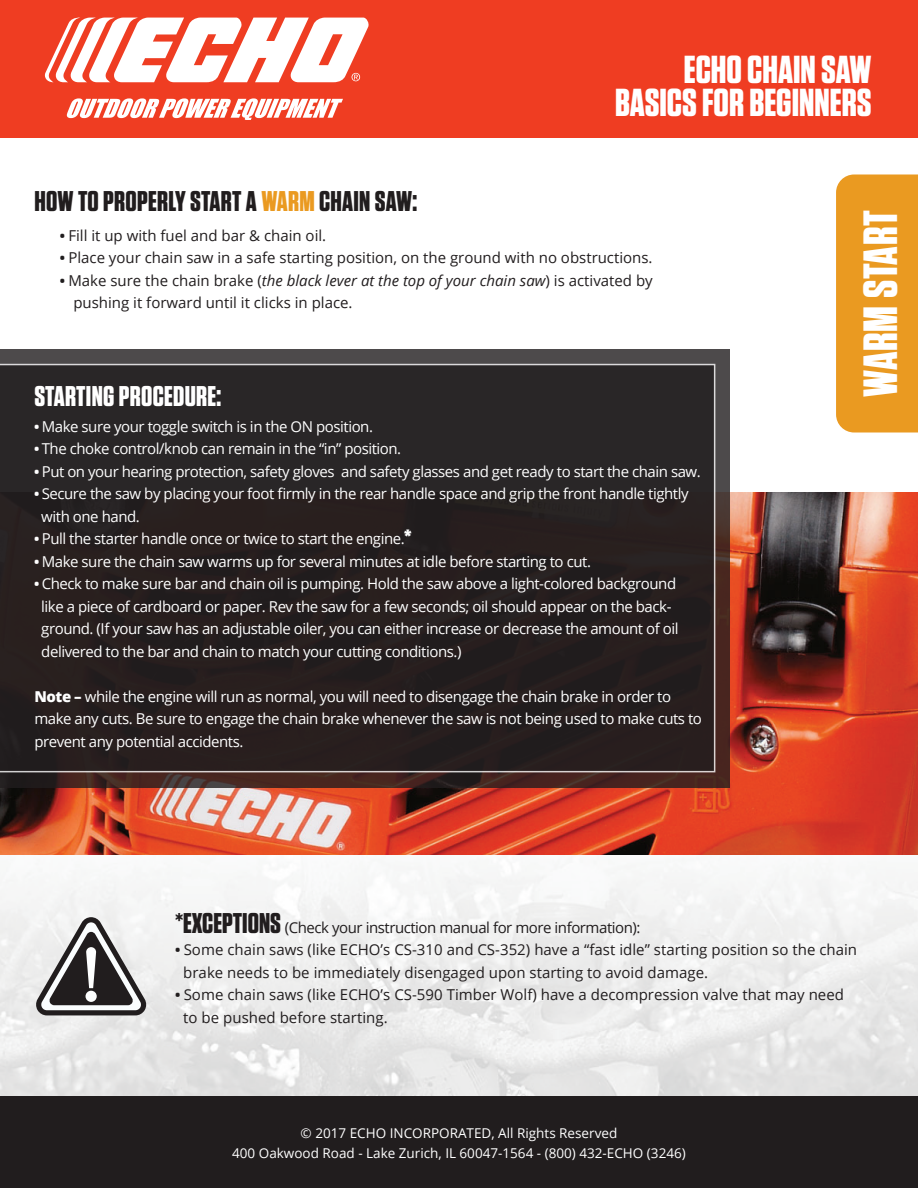
<style>
.page{position:relative;width:918px;height:1188px;background:#fff}
.page>*{position:absolute;margin:0;border:0;box-sizing:border-box;transform-origin:0 0}
.t1{font:700 48px "Tungsten";letter-spacing:.01em;color:#fff}
.t2{font:700 39px/32.7px "Tungsten";color:#fff;text-align:right}
.t3{font:700 28.5px "Tungsten";letter-spacing:.01em;color:#211d1e}
.t4{font:700 28.5px "Tungsten";letter-spacing:.01em;color:#fff}
.t5{font:15px/22.5px "Open Sans";letter-spacing:-.03em;color:#fff}
.t6{font:15px/22.5px "Open Sans";color:#211d1e}
.t7{font:15px "Open Sans";letter-spacing:-.03em;color:#211d1e}
.t8{font:13.5px/19.5px "Open Sans";color:#fff;text-align:center}
.s1{color:#ea9a21}
.s2{font-family:"United Sans Reg";font-weight:900;color:#1f1c1d}
.s3{font-style:italic}
.s4{font-family:"United Sans Reg";font-weight:900}
.s5{font-family:"United Sans Reg";font-weight:900;font-size:21px}
.s6{font-weight:800}
.s7{font-family:"Tungsten";font-weight:700;font-size:28.5px}
</style>
<div class="page">
<img style="left:0;top:875px;width:918px;height:221px">
<img style="left:0;top:492px;width:918px;height:363px">
<svg style="left:0;top:349px;width:730px;height:439px;background:#4a3937"></svg>
<svg style="left:0;top:364px;width:715px;height:408px;background:#282222"></svg>
<div style="left:0;top:0;width:918px;height:138px;background:#ef3d22"></div>
<svg style="left:45px;top:18px;width:324px;height:64px"></svg>
<svg style="left:67px;top:98px;width:276px;height:22px"></svg>
<div style="left:0;top:1096px;width:918px;height:92px;background:#211d1e"></div>
<svg style="left:36px;top:917px;width:111px;height:98px"></svg>
<div style="left:86px;top:991px;width:11px;height:11px;background:#fdfefe;border-radius:50%"></div>
<div style="left:836px;top:174px;width:82px;height:258px;background:#ea9a21"></div>
<h2 class="t2" style="left:615px;top:54px;width:258px">ECHO CHAIN SAW<br>BASICS FOR BEGINNERS</h2>
<h3 class="t3" style="left:34px;top:186px;width:384px">HOW TO PROPERLY START A <span class="s1">WARM</span> CHAIN SAW:</h3>
<p class="t6" style="left:60px;top:224px;width:268px"><span class="s2">•</span> Fill it up with fuel and bar &amp; chain oil.</p>
<p class="t6" style="left:60px;top:246px;width:594px"><span class="s2">•</span> Place your chain saw in a safe starting position, on the ground with no obstructions.</p>
<p class="t6" style="left:73px;top:269px;width:581px;text-indent:-13px"><span class="s2">•</span> Make sure the chain brake (<span class="s3">the black lever at the top of your chain saw</span>) is activated by pushing it forward until it clicks in place.</p>
<h3 class="t4" style="left:34px;top:381px;width:188px">STARTING PROCEDURE:</h3>
<p class="t5" style="left:34px;top:415px;width:340px"><span class="s4">•</span> Make sure your toggle switch is in the ON position.</p>
<p class="t5" style="left:34px;top:437px;width:368px"><span class="s4">•</span> The choke control/knob can remain in the “in” position.</p>
<p class="t5" style="left:34px;top:460px;width:668px"><span class="s4">•</span> Put on your hearing protection, safety gloves and safety glasses and get ready to start the chain saw.</p>
<p class="t5" style="left:41px;top:482px;width:649px;text-indent:-7px"><span class="s4">•</span> Secure the saw by placing your foot firmly in the rear handle space and grip the front handle tightly with one hand.</p>
<p class="t5" style="left:34px;top:527px;width:379px"><span class="s4">•</span> Pull the starter handle once or twice to start the engine.<span class="s5">*</span></p>
<p class="t5" style="left:34px;top:550px;width:558px"><span class="s4">•</span> Make sure the chain saw warms up for several minutes at idle before starting to cut.</p>
<p class="t5" style="left:41px;top:572px;width:639px;text-indent:-7px"><span class="s4">•</span> Check to make sure bar and chain oil is pumping. Hold the saw above a light-colored background like a piece of cardboard or paper. Rev the saw for a few seconds; oil should appear on the back&shy;ground. (If your saw has an adjustable oiler, you can either increase or decrease the amount of oil delivered to the bar and chain to match your cutting conditions.)</p>
<p class="t5" style="left:34px;top:685px;width:669px"><span class="s6">Note –</span> while the engine will run as normal, you will need to disengage the chain brake in order to make any cuts. Be sure to engage the chain brake whenever the saw is not being used to make cuts to prevent any potential accidents.</p>
<h1 class="t1" style="left:855px;top:397px;width:188px;rotate:-90deg">WARM START</h1>
<p class="t7" style="left:175px;top:917px;width:467px"><span class="s7">*EXCEPTIONS</span> (Check your instruction manual for more information):</p>
<p class="t6" style="left:183px;top:938px;width:675px;text-indent:-8px"><span class="s4">•</span> Some chain saws (like ECHO’s CS-310 and CS-352) have a “fast idle” starting position so the chain brake needs to be immediately disengaged upon starting to avoid damage.</p>
<p class="t6" style="left:183px;top:983px;width:662px;text-indent:-8px"><span class="s4">•</span> Some chain saws (like ECHO’s CS-590 Timber Wolf) have a decompression valve that may need to be pushed before starting.</p>
<p class="t8" style="left:232px;top:1123px;width:455px">© 2017 ECHO INCORPORATED, All Rights Reserved<br>400 Oakwood Road - Lake Zurich, IL 60047-1564 - (800) 432-ECHO (3246)</p>
</div>
